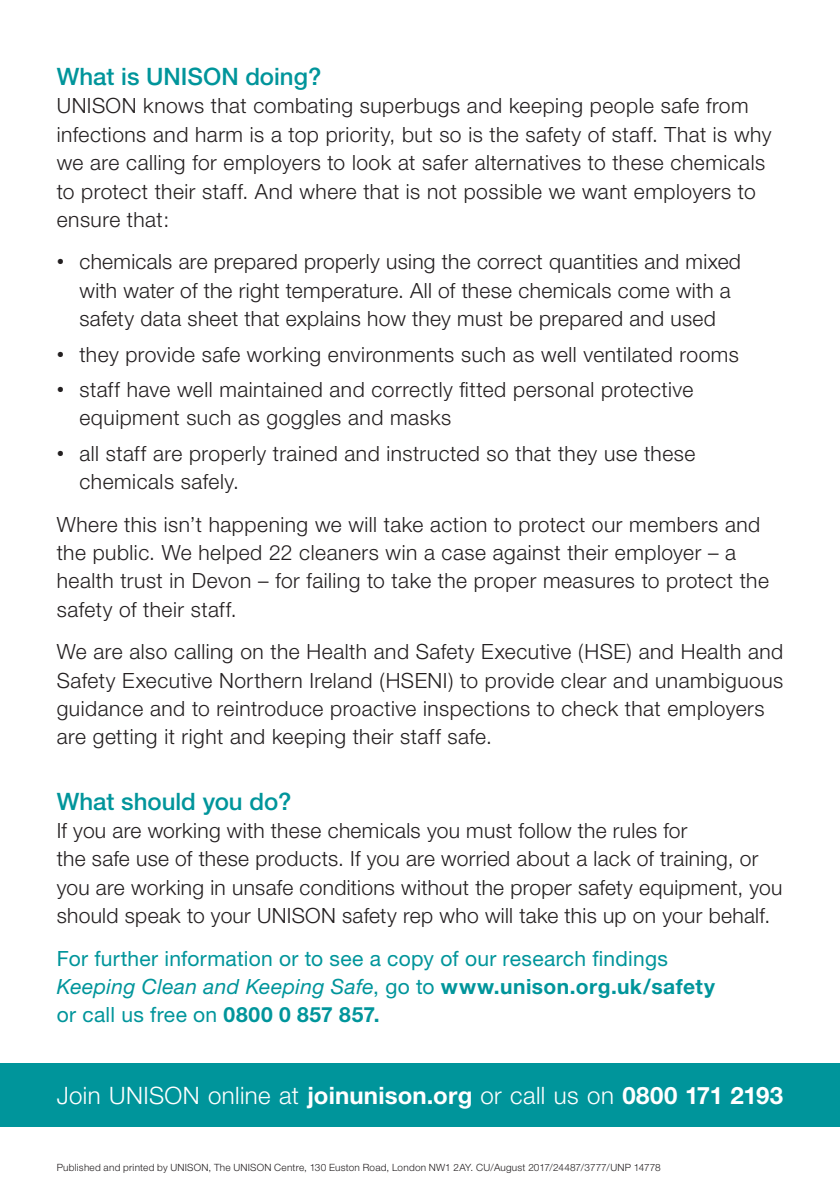
<style>
.page{position:relative;width:840px;height:1191px;background:#fff}
.page>*{position:absolute;margin:0;border:0;box-sizing:border-box;transform-origin:0 0}
.t1{font:300 24px "Helvetica Neue";letter-spacing:.02em;color:#fff}
.t2{font:500 24px "Helvetica Neue";color:#00959b}
.t3{font:300 21px/28.4px "Helvetica Neue";letter-spacing:.02em;color:#231f20}
.t4{font:21px/28.4px "Helvetica Neue";letter-spacing:.015em;color:#00959b}
.t5{font:300 10px "Helvetica Neue";letter-spacing:.02em;color:#231f20}
.s1{font-family:"Arial";font-weight:400}
.s2{font-style:italic}
.s3{font-weight:700}
</style>
<div class="page">
<div style="left:0;top:1063px;width:839px;height:64px;background:#00959b"></div>
<p class="t2" style="left:57px;top:62px;width:266px">What is UNISON doing?</p>
<p class="t3" style="left:57px;top:91px;width:715px">UNISON knows that combating superbugs and keeping people safe from infections and harm is a top priority, but so is the safety of staff. That is why we are calling for employers to look at safer alternatives to these chemicals to protect their staff. And where that is not possible we want employers to ensure that:</p>
<p class="t3" style="left:57px;top:247px;width:685px;text-align:center"><span class="s1">•</span> chemicals are prepared properly using the correct quantities and mixed with water of the right temperature. All of these chemicals come with a safety data sheet that explains how they must be prepared and used</p>
<p class="t3" style="left:57px;top:339px;width:683px"><span class="s1">•</span> they provide safe working environments such as well ventilated rooms</p>
<p class="t3" style="left:79px;top:375px;width:615px;text-indent:-23px"><span class="s1">•</span> staff have well maintained and correctly fitted personal protective equipment such as goggles and masks</p>
<p class="t3" style="left:79px;top:439px;width:617px;text-indent:-23px"><span class="s1">•</span> all staff are properly trained and instructed so that they use these chemicals safely.</p>
<p class="t3" style="left:57px;top:509px;width:713px">Where this isn’t happening we will take action to protect our members and the public. We helped 22 cleaners win a case against their employer – a health trust in Devon – for failing to take the proper measures to protect the safety of their staff.</p>
<p class="t3" style="left:57px;top:637px;width:727px">We are also calling on the Health and Safety Executive (HSE) and Health and Safety Executive Northern Ireland (HSENI) to provide clear and unambiguous guidance and to reintroduce proactive inspections to check that employers are getting it right and keeping their staff safe.</p>
<p class="t2" style="left:57px;top:786px;width:236px">What should you do?</p>
<p class="t3" style="left:57px;top:816px;width:726px">If you are working with these chemicals you must follow the rules for<br>the safe use of these products. If you are worried about a lack of training, or you are working in unsafe conditions without the proper safety equipment, you should speak to your UNISON safety rep who will take this up on your behalf.</p>
<p class="t4" style="left:57px;top:943px;width:659px">For further information or to see a copy of our research findings<br><span class="s2">Keeping Clean and Keeping Safe</span>, go to <span class="s3">www.unison.org.uk/safety </span>or call us free on <span class="s3">0800 0 857 857.</span></p>
<p class="t1" style="left:57px;top:1080px;width:727px">Join UNISON online at <span class="s3">joinunison.org</span> or call us on <span class="s3">0800 171 2193</span></p>
<p class="t5" style="left:57px;top:1160px;width:605px">Published and printed by UNISON, The UNISON Centre, 130 Euston Road, London NW1 2AY. CU/August 2017/24487/3777/UNP 14778</p>
</div>
